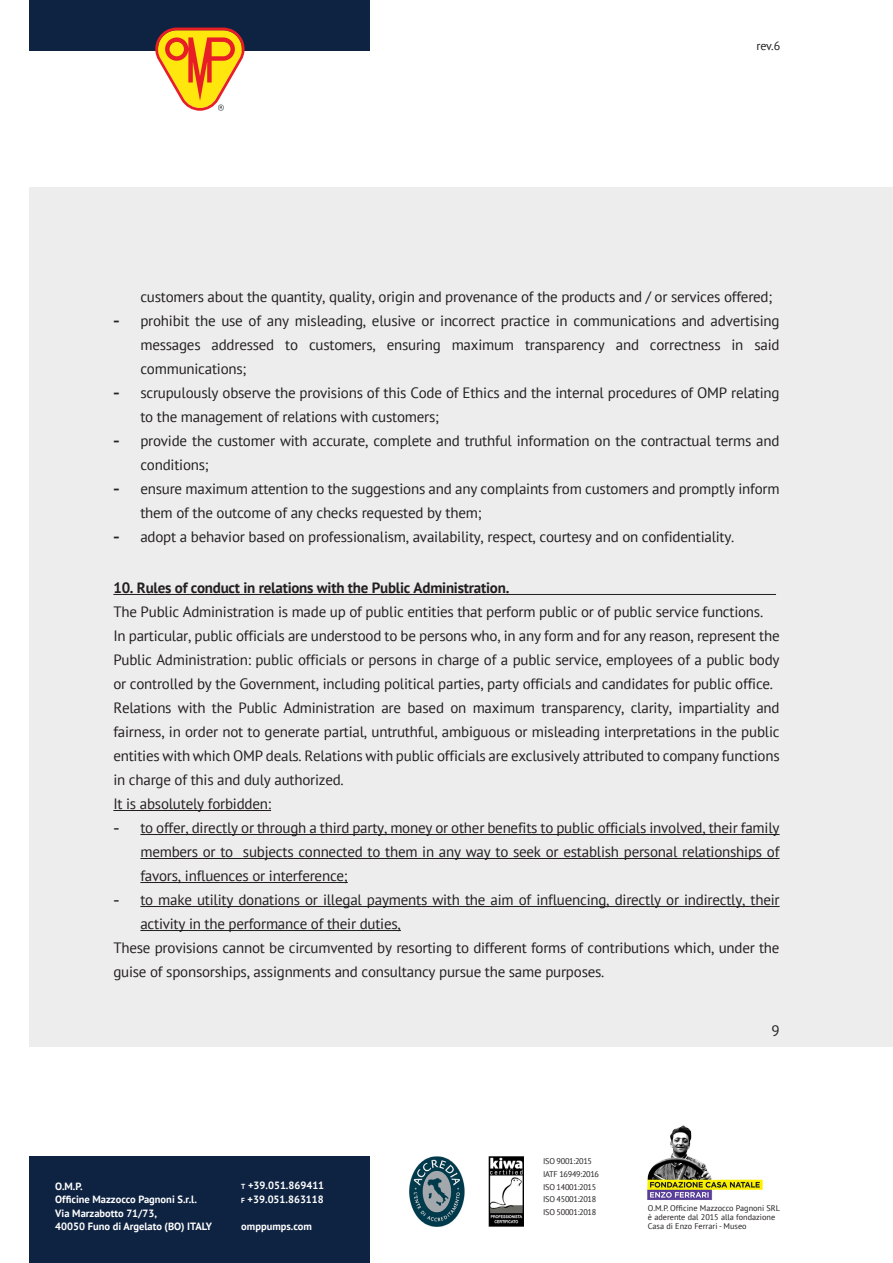
<style>
.page{position:relative;width:893px;height:1263px;background:#fff}
.page>*{position:absolute;margin:0;border:0;box-sizing:border-box;transform-origin:0 0}
.Body_Text_Copy{font:15px/24px "PT Sans";letter-spacing:-.015em;color:#231f20}
.Heading_1{font:700 15px "PT Sans";letter-spacing:-.015em;color:#231f20}
.t1{font:12px "PT Sans";color:#231f20}
.t2{font:700 10.5px/13.5px "PT Sans";color:#fff}
.t3{font:8.25px/9.1px "PT Sans";letter-spacing:-.01em;color:#231f20}
.t4{font:8.25px/12.6px "PT Sans";letter-spacing:-.035em;color:#231f20}
.s1{font-family:"Arial";font-size:18px}
.s2{font-family:"Times New Roman";font-size:18px}
.s3{font-size:7.35px}
</style>
<div class="page">
<div style="left:30px;top:187px;width:863px;height:859px;background:#ededee"></div>
<div style="left:30px;top:1157px;width:340px;height:106px;background:#0e2241"></div>
<div style="left:30px;top:0;width:340px;height:51px;background:#0e2241"></div>
<img style="left:647px;top:1125px;width:116px;height:75px">
<svg style="left:155px;top:28px;width:90px;height:83px"></svg>
<img style="left:409px;top:1157px;width:114px;height:69px">
<hr style="left:113px;top:594px;width:663px;height:1px;background:#231f20">
<hr style="left:113px;top:810px;width:158px;height:1px;background:#231f20">
<hr style="left:140px;top:834px;width:640px;height:1px;background:#231f20">
<hr style="left:140px;top:858px;width:640px;height:1px;background:#231f20">
<hr style="left:140px;top:882px;width:208px;height:1px;background:#231f20">
<hr style="left:140px;top:906px;width:640px;height:1px;background:#231f20">
<hr style="left:140px;top:930px;width:261px;height:1px;background:#231f20">
<p class="t1" style="left:756px;top:38px;width:25px">rev.6</p>
<p class="Body_Text_Copy" style="left:140px;top:285px;width:633px">customers about the quantity, quality, origin and provenance of the products and / or services offered;</p>
<p class="Body_Text_Copy" style="left:140px;top:309px;width:641px;text-align:justify;text-indent:-27px"><span class="s1">-</span> prohibit the use of any misleading, elusive or incorrect practice in communications and advertising messages addressed to customers, ensuring maximum transparency and correctness in said communications;</p>
<p class="Body_Text_Copy" style="left:140px;top:381px;width:641px;text-indent:-27px"><span class="s1">-</span> scrupulously observe the provisions of this Code of Ethics and the internal procedures of OMP relating to the management of relations with customers;</p>
<p class="Body_Text_Copy" style="left:140px;top:429px;width:641px;text-indent:-27px"><span class="s1">-</span> provide the customer with accurate, complete and truthful information on the contractual terms and conditions;</p>
<p class="Body_Text_Copy" style="left:140px;top:477px;width:641px;text-indent:-27px"><span class="s1">-</span> ensure maximum attention to the suggestions and any complaints from customers and promptly inform them of the outcome of any checks requested by them;</p>
<p class="Body_Text_Copy" style="left:113px;top:525px;width:623px"><span class="s1">-</span> adopt a behavior based on professionalism, availability, respect, courtesy and on confidentiality.</p>
<p class="Heading_1" style="left:113px;top:578px;width:398px">10. Rules of conduct in relations with the Public Administration.</p>
<p class="Body_Text_Copy" style="left:113px;top:600px;width:651px">The Public Administration is made up of public entities that perform public or of public service functions.</p>
<p class="Body_Text_Copy" style="left:113px;top:624px;width:668px;text-align:justify">In particular, public officials are understood to be persons who, in any form and for any reason, represent the Public Administration: public officials or persons in charge of a public service, employees of a public body or controlled by the Government, including political parties, party officials and candidates for public office.</p>
<p class="Body_Text_Copy" style="left:113px;top:696px;width:668px;text-align:justify">Relations with the Public Administration are based on maximum transparency, clarity, impartiality and fairness, in order not to generate partial, untruthful, ambiguous or misleading interpretations in the public entities with which OMP deals. Relations with public officials are exclusively attributed to company functions in charge of this and duly authorized.</p>
<p class="Body_Text_Copy" style="left:113px;top:792px;width:159px">It is absolutely forbidden:</p>
<p class="Body_Text_Copy" style="left:140px;top:816px;width:641px;text-align:justify;text-indent:-27px"><span class="s2">-</span> to offer, directly or through a third party, money or other benefits to public officials involved, their family members or to subjects connected to them in any way to seek or establish personal relationships of favors, influences or interference;</p>
<p class="Body_Text_Copy" style="left:140px;top:888px;width:641px;text-indent:-27px"><span class="s2">-</span> to make utility donations or illegal payments with the aim of influencing, directly or indirectly, their activity in the performance of their duties,</p>
<p class="Body_Text_Copy" style="left:113px;top:936px;width:668px">These provisions cannot be circumvented by resorting to different forms of contributions which, under the guise of sponsorships, assignments and consultancy pursue the same purposes.</p>
<p class="t2" style="left:55px;top:1179px;width:158px">O.M.P.<br>Officine Mazzocco Pagnoni S.r.l.<br>Via Marzabotto 71/73,<br>40050 Funo di Argelato (BO) ITALY</p>
<p class="t2" style="left:241px;top:1178px;width:85px"><span class="s3">t</span> +39.051.869411 <span class="s3">f</span> +39.051.863118</p>
<p class="t2" style="left:241px;top:1219px;width:72px">omppumps.com</p>
<p class="t4" style="left:543px;top:1155px;width:57px">ISO 9001:2015<br>IATF 16949:2016<br>ISO 14001:2015<br>ISO 45001:2018<br>ISO 50001:2018</p>
<p class="Body_Text_Copy" style="left:771px;top:1018px;width:10px">9</p>
<p class="t3" style="left:648px;top:1203px;width:134px">O.M.P. Officine Mazzocco Pagnoni SRL è aderente dal 2015 alla fondazione<br>Casa di Enzo Ferrari - Museo</p>
</div>
